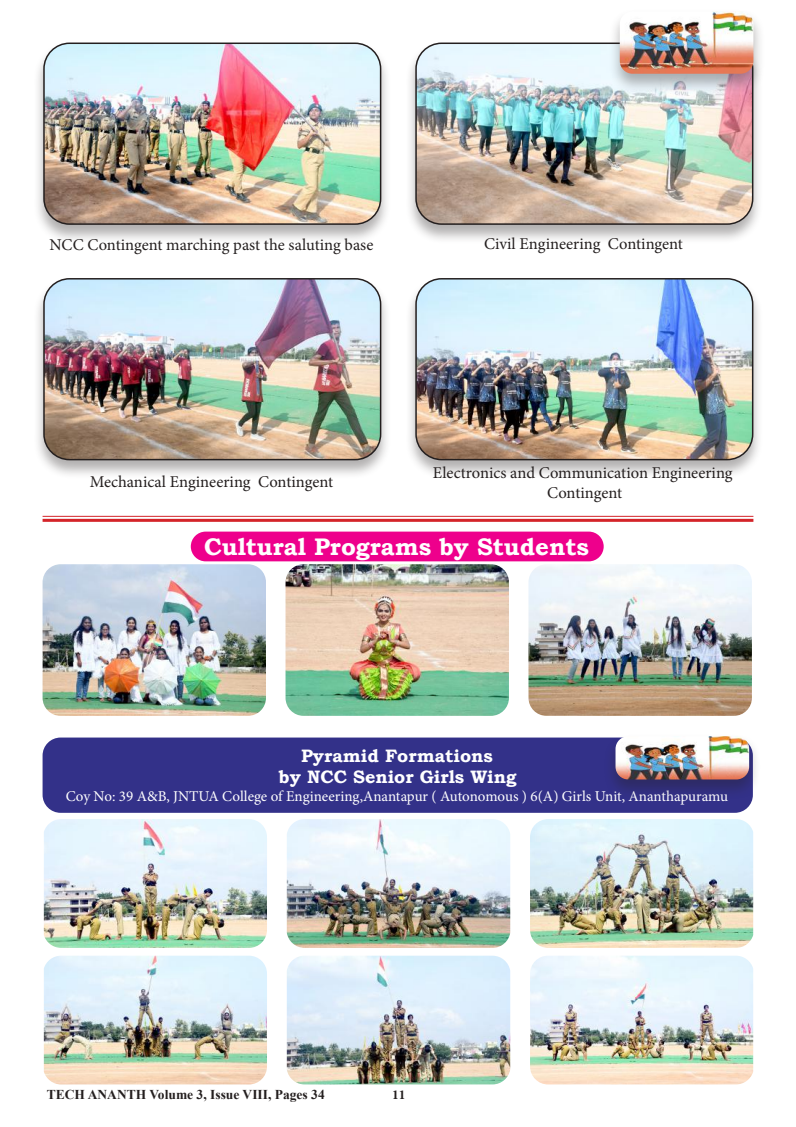
<style>
.page{position:relative;width:796px;height:1127px;background:#fff}
.page>*{position:absolute;margin:0;border:0;box-sizing:border-box;transform-origin:0 0}
.t1{font:700 24px "Bookman Old Style";color:#fff}
.t2{font:700 18px/21.6px "Bookman Old Style";color:#fff;text-align:center}
.t3{font:16.5px/19.8px "Minion Pro";color:#241f1f;text-align:center}
.t4{font:15px "Minion Pro";letter-spacing:-.005em;color:#fff}
.t5{font:700 13.5px "Times New Roman";color:#241f1f}
.t6{font:700 13.5px "Minion Pro";color:#241f1f}
</style>
<div class="page">
<div style="left:33px;top:41px;width:358px;height:203px;background:#241f1f;opacity:.35"></div>
<img style="left:44px;top:43px;width:336px;height:181px">
<div style="left:43px;top:43px;width:338px;height:182px;border:2px solid #241f1f;border-radius:26px"></div>
<div style="left:405px;top:41px;width:358px;height:203px;background:#241f1f;opacity:.35"></div>
<img style="left:416px;top:43px;width:336px;height:181px">
<div style="left:415px;top:43px;width:338px;height:182px;border:2px solid #241f1f;border-radius:26px"></div>
<div style="left:33px;top:277px;width:358px;height:202px;background:#241f1f;opacity:.35"></div>
<img style="left:44px;top:279px;width:336px;height:181px">
<div style="left:43px;top:278px;width:338px;height:182px;border:2px solid #241f1f;border-radius:26px"></div>
<div style="left:405px;top:277px;width:358px;height:202px;background:#241f1f;opacity:.35"></div>
<img style="left:416px;top:279px;width:336px;height:181px">
<div style="left:415px;top:278px;width:338px;height:182px;border:2px solid #241f1f;border-radius:26px"></div>
<div style="left:43px;top:737px;width:709px;height:76px;background:#333189;border-radius:18px"></div>
<div style="left:603px;top:734px;width:157px;height:66px;background:#241f1f;opacity:.35"></div>
<img style="left:615px;top:736px;width:133px;height:43px">
<img style="left:44px;top:819px;width:223px;height:129px">
<img style="left:286px;top:819px;width:224px;height:129px">
<img style="left:530px;top:819px;width:222px;height:129px">
<img style="left:44px;top:956px;width:223px;height:128px">
<img style="left:286px;top:956px;width:224px;height:128px">
<img style="left:530px;top:956px;width:222px;height:128px">
<div style="left:191px;top:531px;width:412px;height:30px;background:#ee008c;border-radius:15px"></div>
<img style="left:43px;top:564px;width:223px;height:152px">
<img style="left:285px;top:564px;width:223px;height:152px">
<img style="left:528px;top:564px;width:223px;height:152px">
<hr style="left:43px;top:516px;width:710px;height:1px;background:#d42429">
<hr style="left:43px;top:519px;width:710px;height:3px;background:#d42429">
<div style="left:608px;top:9px;width:156px;height:85px;background:#241f1f;opacity:.35"></div>
<img style="left:619px;top:11px;width:134px;height:63px">
<p class="t3" style="left:49px;top:235px;width:325px">NCC Contingent marching past the saluting base</p>
<p class="t3" style="left:484px;top:234px;width:200px">Civil Engineering Contingent</p>
<p class="t3" style="left:90px;top:472px;width:245px">Mechanical Engineering Contingent</p>
<p class="t3" style="left:432px;top:463px;width:301px">Electronics and Communication Engineering<br>Contingent</p>
<h1 class="t1" style="left:204px;top:529px;width:386px">Cultural Programs by Students</h1>
<p class="t2" style="left:279px;top:745px;width:239px">Pyramid Formations<br>by NCC Senior Girls Wing</p>
<p class="t4" style="left:66px;top:786px;width:663px">Coy No: 39 A&amp;B, JNTUA College of Engineering,Anantapur ( Autonomous ) 6(A) Girls Unit, Ananthapuramu</p>
<p class="t5" style="left:47px;top:1084px;width:279px">TECH ANANTH Volume 3, Issue VIII, Pages 34</p>
<p class="t6" style="left:392px;top:1085px;width:15px">11</p>
</div>
